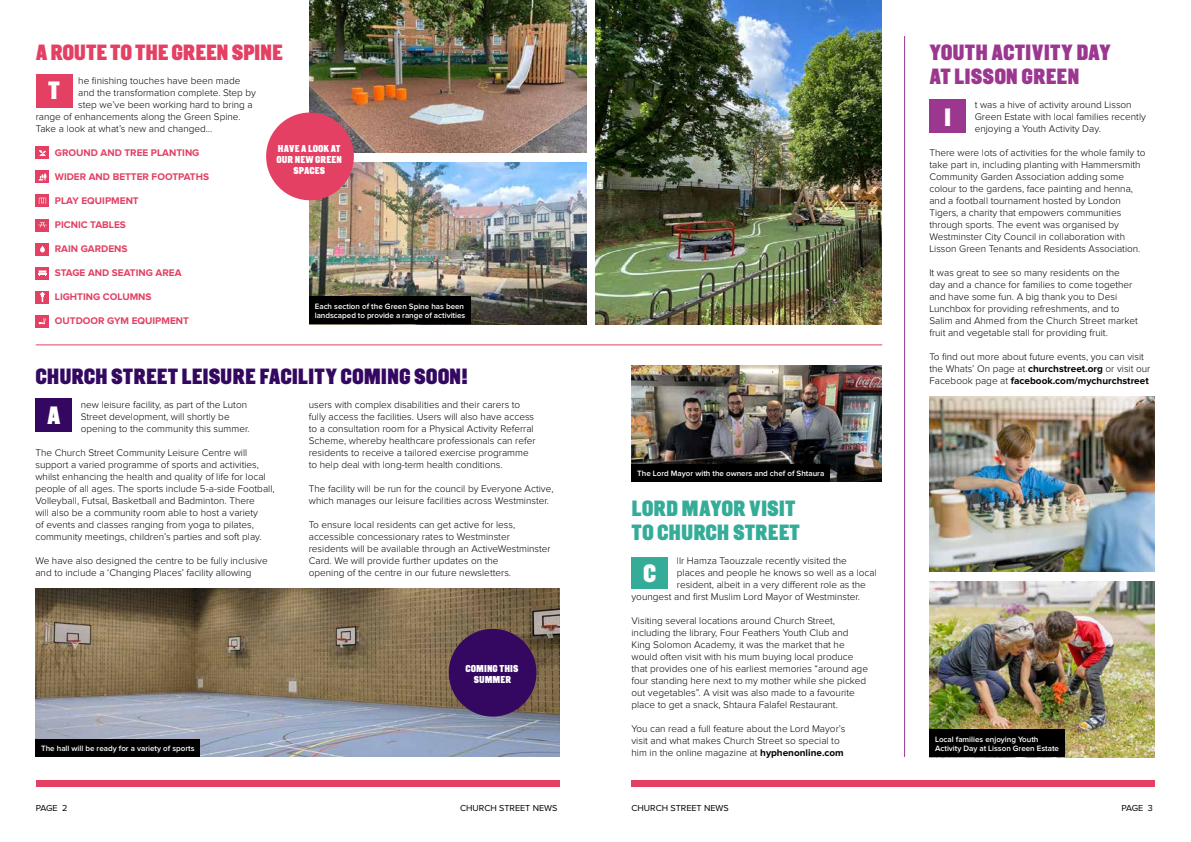
<style>
.page{position:relative;width:1191px;height:842px;background:#fff}
.page>*{position:absolute;margin:0;border:0;box-sizing:border-box;transform-origin:0 0}
.t1{font:900 25px "CPH Tram";color:#fff}
.t2{font:900 22px "CPH Tram";color:#340861}
.t3{font:900 22px/24px "CPH Tram";letter-spacing:.005em;color:#9b378f}
.t4{font:900 22px/24px "CPH Tram";color:#35ac98}
.t5{font:900 22px "CPH Tram";letter-spacing:-.01em;color:#e34063}
.t6{font:300 10px/12px "Proxima Nova";color:#000}
.t7{font:700 10px "Proxima Nova";color:#e34063}
.t8{font:900 10px/11px "CPH Tram";letter-spacing:.01em;color:#fff;text-align:center}
.t9{font:9px "Proxima Nova";color:#000}
.t10{font:600 8px/9.6px "Proxima Nova";color:#fff}
.s1{font-weight:700}
</style>
<div class="page">
<img style="left:35px;top:589px;width:524px;height:168px">
<img style="left:309px;top:162px;width:278px;height:162px">
<div style="left:36px;top:74px;width:37px;height:33px;background:#e34063"></div>
<div style="left:36px;top:147px;width:13px;height:12px;background:#e34063"></div>
<svg style="left:39px;top:150px;width:7px;height:6px"></svg>
<svg style="left:36px;top:171px;width:13px;height:12px"></svg>
<svg style="left:38px;top:173px;width:8px;height:7px"></svg>
<svg style="left:36px;top:195px;width:13px;height:12px"></svg>
<svg style="left:39px;top:198px;width:7px;height:6px"></svg>
<div style="left:36px;top:219px;width:13px;height:12px;background:#e34063"></div>
<svg style="left:38px;top:222px;width:9px;height:6px"></svg>
<div style="left:36px;top:243px;width:13px;height:12px;background:#e34063"></div>
<svg style="left:40px;top:246px;width:5px;height:6px"></svg>
<div style="left:36px;top:267px;width:13px;height:12px;background:#e34063"></div>
<svg style="left:38px;top:270px;width:8px;height:6px"></svg>
<div style="left:36px;top:291px;width:13px;height:12px;background:#e34063"></div>
<svg style="left:40px;top:292px;width:4px;height:10px"></svg>
<div style="left:36px;top:315px;width:13px;height:12px;background:#e34063"></div>
<svg style="left:39px;top:318px;width:7px;height:6px"></svg>
<hr style="left:36px;top:344px;width:846px;height:1px;background:#e34063">
<div style="left:35px;top:398px;width:37px;height:34px;background:#340861"></div>
<div style="left:35px;top:739px;width:165px;height:18px;background:#000"></div>
<hr style="left:904px;top:36px;width:1px;height:721px;background:#9b378f">
<div style="left:631px;top:557px;width:37px;height:32px;background:#35ac98"></div>
<img style="left:631px;top:366px;width:251px;height:116px">
<div style="left:631px;top:464px;width:199px;height:18px;background:#000"></div>
<img style="left:929px;top:396px;width:226px;height:176px">
<img style="left:929px;top:582px;width:226px;height:175px">
<div style="left:929px;top:730px;width:135px;height:27px;background:#000"></div>
<div style="left:929px;top:99px;width:37px;height:33px;background:#9b378f"></div>
<img style="left:595px;top:0;width:287px;height:324px">
<img style="left:309px;top:0;width:278px;height:153px">
<div style="left:449px;top:629px;width:87px;height:88px;background:#340861;border-radius:50%"></div>
<div style="left:266px;top:113px;width:88px;height:87px;background:#e34063;border-radius:50%"></div>
<div style="left:309px;top:297px;width:162px;height:27px;background:#000"></div>
<div style="left:631px;top:780px;width:524px;height:7px;background:#e34063"></div>
<div style="left:36px;top:780px;width:523px;height:7px;background:#e34063"></div>
<h2 class="t5" style="left:36px;top:38px;width:248px">A ROUTE TO THE GREEN SPINE</h2>
<p class="t6" style="left:78px;top:75px;width:164px">he finishing touches have been made</p>
<p class="t6" style="left:78px;top:87px;width:179px">and the transformation complete. Step by</p>
<p class="t6" style="left:78px;top:99px;width:176px">step we’ve been working hard to bring a</p>
<p class="t6" style="left:36px;top:111px;width:206px">range of enhancements along the Green Spine.</p>
<p class="t6" style="left:36px;top:123px;width:178px">Take a look at what’s new and changed…</p>
<p class="t7" style="left:55px;top:148px;width:146px">GROUND AND TREE PLANTING</p>
<p class="t7" style="left:55px;top:172px;width:156px">WIDER AND BETTER FOOTPATHS</p>
<p class="t7" style="left:55px;top:196px;width:85px">PLAY EQUIPMENT</p>
<p class="t7" style="left:55px;top:220px;width:72px">PICNIC TABLES</p>
<p class="t7" style="left:55px;top:244px;width:74px">RAIN GARDENS</p>
<p class="t7" style="left:55px;top:268px;width:128px">STAGE AND SEATING AREA</p>
<p class="t7" style="left:55px;top:292px;width:98px">LIGHTING COLUMNS</p>
<p class="t7" style="left:55px;top:316px;width:136px">OUTDOOR GYM EQUIPMENT</p>
<h1 class="t1" style="left:48px;top:74px;width:13px">T</h1>
<p class="t8" style="left:276px;top:143px;width:67px">HAVE A LOOK AT<br>OUR NEW GREEN<br>SPACES</p>
<p class="t10" style="left:315px;top:302px;width:152px">Each section of the Green Spine has been landscaped to provide a range of activities</p>
<h2 class="t2" style="left:35px;top:362px;width:434px">CHURCH STREET LEISURE FACILITY COMING SOON!</h2>
<p class="t6" style="left:81px;top:399px;width:170px">new leisure facility, as part of the Luton<br>Street development, will shortly be opening to the community this summer.</p>
<p class="t6" style="left:35px;top:447px;width:241px">The Church Street Community Leisure Centre will support a varied programme of sports and activities, whilst enhancing the health and quality of life for local people of all ages. The sports include 5-a-side Football, Volleyball, Futsal, Basketball and Badminton. There<br>will also be a community room able to host a variety<br>of events and classes ranging from yoga to pilates, community meetings, children’s parties and soft play.</p>
<p class="t6" style="left:35px;top:555px;width:234px">We have also designed the centre to be fully inclusive and to include a ‘Changing Places’ facility allowing</p>
<h1 class="t1" style="left:47px;top:398px;width:15px">A</h1>
<p class="t10" style="left:41px;top:744px;width:155px">The hall will be ready for a variety of sports</p>
<p class="t6" style="left:309px;top:399px;width:228px">users with complex disabilities and their carers to fully access the facilities. Users will also have access to a consultation room for a Physical Activity Referral Scheme, whereby healthcare professionals can refer residents to receive a tailored exercise programme to help deal with long-term health conditions.</p>
<p class="t6" style="left:309px;top:483px;width:246px">The facility will be run for the council by Everyone Active, which manages our leisure facilities across Westminster.</p>
<p class="t6" style="left:309px;top:519px;width:243px">To ensure local residents can get active for less, accessible concessionary rates to Westminster residents will be available through an ActiveWestminster Card. We will provide further updates on the<br>opening of the centre in our future newsletters.</p>
<p class="t8" style="left:465px;top:663px;width:54px">COMING THIS<br>SUMMER</p>
<p class="t10" style="left:637px;top:469px;width:189px">The Lord Mayor with the owners and chef of Shtaura</p>
<h2 class="t4" style="left:631px;top:495px;width:170px">LORD MAYOR VISIT<br>TO CHURCH STREET</h2>
<p class="t6" style="left:677px;top:555px;width:171px">llr Hamza Taouzzale recently visited the</p>
<p class="t6" style="left:677px;top:567px;width:201px">places and people he knows so well as a local</p>
<p class="t6" style="left:677px;top:579px;width:190px">resident, albeit in a very different role as the</p>
<p class="t6" style="left:631px;top:591px;width:230px">youngest and first Muslim Lord Mayor of Westminster.</p>
<p class="t6" style="left:631px;top:615px;width:238px">Visiting several locations around Church Street, including the library, Four Feathers Youth Club and King Solomon Academy, it was the market that he would often visit with his mum buying local produce that provides one of his earliest memories “around age four standing here next to my mother while she picked out vegetables”. A visit was also made to a favourite place to get a snack, Shtaura Falafel Restaurant.</p>
<p class="t6" style="left:631px;top:723px;width:215px">You can read a full feature about the Lord Mayor’s visit and what makes Church Street so special to him in the online magazine at <span class="s1">hyphenonline.com</span></p>
<h1 class="t1" style="left:643px;top:557px;width:15px">C</h1>
<h2 class="t3" style="left:929px;top:39px;width:183px">YOUTH ACTIVITY DAY<br>AT LISSON GREEN</h2>
<p class="t6" style="left:974px;top:99px;width:173px">t was a hive of activity around Lisson<br>Green Estate with local families recently enjoying a Youth Activity Day.</p>
<p class="t6" style="left:929px;top:147px;width:218px">There were lots of activities for the whole family to take part in, including planting with Hammersmith Community Garden Association adding some colour to the gardens, face painting and henna, and a football tournament hosted by London Tigers, a charity that empowers communities through sports. The event was organised by Westminster City Council in collaboration with Lisson Green Tenants and Residents Association.</p>
<p class="t6" style="left:929px;top:267px;width:210px">It was great to see so many residents on the day and a chance for families to come together and have some fun. A big thank you to Desi Lunchbox for providing refreshments, and to Salim and Ahmed from the Church Street market fruit and vegetable stall for providing fruit.</p>
<p class="t6" style="left:929px;top:351px;width:222px">To find out more about future events, you can visit the Whats’ On page at <span class="s1">churchstreet.org</span> or visit our<br>Facebook page at <span class="s1">facebook.com/mychurchstreet</span></p>
<h1 class="t1" style="left:944px;top:100px;width:9px">I</h1>
<p class="t10" style="left:935px;top:735px;width:125px">Local families enjoying Youth<br>Activity Day at Lisson Green Estate</p>
<p class="t9" style="left:36px;top:804px;width:33px">PAGE 2</p>
<p class="t9" style="left:460px;top:804px;width:99px">CHURCH STREET NEWS</p>
<p class="t9" style="left:631px;top:804px;width:99px">CHURCH STREET NEWS</p>
<p class="t9" style="left:1121px;top:804px;width:33px">PAGE 3</p>
</div>
